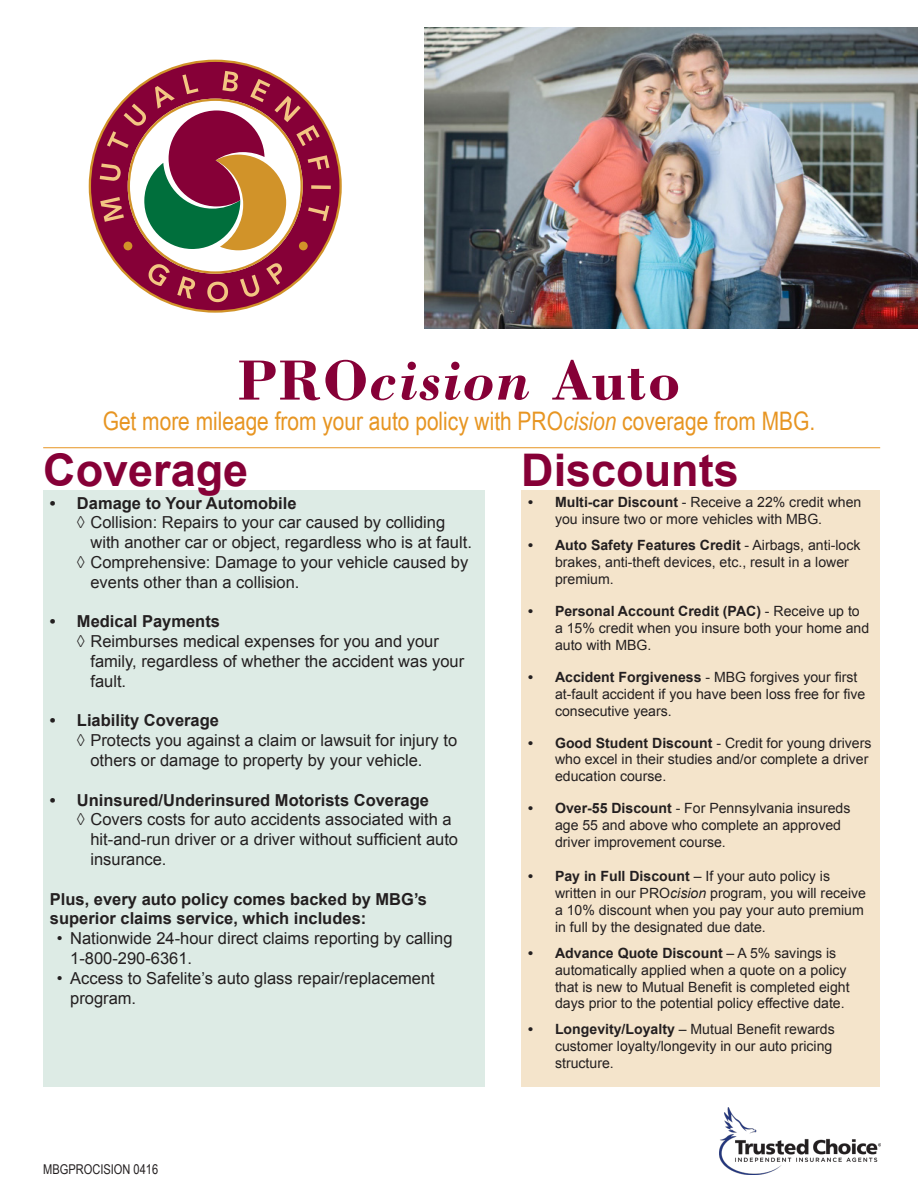
<style>
.page{position:relative;width:918px;height:1188px;background:#fff}
.page>*{position:absolute;margin:0;border:0;box-sizing:border-box;transform-origin:0 0}
.t1{font:700 60px "Bodoni BT";letter-spacing:.025em;color:#860037}
.Company_Name{font:700 45px "Arial";color:#860037}
.t2{font:25.5px "Arial Narrow";color:#e79522}
.t3{font:16.5px/19.8px "Arial";color:#231f20}
.Company_Name-2{font:700 16.5px/19.8px "Arial";color:#231f20}
.t4{font:14.1px/17px "Arial";color:#231f20}
.Company_Name-3{font:13.5px "Arial Narrow";color:#231f20}
.s1{font-style:italic}
.s2{font-weight:700}
</style>
<div class="page">
<svg style="left:89px;top:60px;width:253px;height:253px"></svg>
<svg style="left:100px;top:71px;width:230px;height:231px"></svg>
<div style="left:43px;top:490px;width:441px;height:596px;background:#ddebe5"></div>
<div style="left:521px;top:490px;width:359px;height:596px;background:#f4e4cb"></div>
<hr style="left:43px;top:447px;width:837px;height:1px;background:#e79522">
<img style="left:720px;top:1107px;width:160px;height:68px">
<img style="left:424px;top:28px;width:494px;height:300px">
<p class="t1" style="left:237px;top:343px;width:445px">PRO<span class="s1">cision</span> Auto</p>
<p class="t2" style="left:103px;top:402px;width:714px">Get more mileage from your auto policy with PRO<span class="s1">cision</span> coverage from MBG.</p>
<p class="Company_Name" style="left:43px;top:440px;width:207px">Coverage</p>
<p class="Company_Name" style="left:521px;top:440px;width:219px">Discounts</p>
<p class="Company_Name-2" style="left:50px;top:493px;width:248px">• Damage to Your Automobile</p>
<p class="t3" style="left:90px;top:513px;width:383px;text-indent:-14px">◊ Collision: Repairs to your car caused by colliding with another car or object, regardless who is at fault.</p>
<p class="t3" style="left:90px;top:552px;width:379px;text-indent:-14px">◊ Comprehensive: Damage to your vehicle caused by events other than a collision.</p>
<p class="Company_Name-2" style="left:50px;top:612px;width:172px">• Medical Payments</p>
<p class="t3" style="left:90px;top:632px;width:375px;text-indent:-14px">◊ Reimburses medical expenses for you and your family, regardless of whether the accident was your fault.</p>
<p class="Company_Name-2" style="left:50px;top:711px;width:171px">• Liability Coverage</p>
<p class="t3" style="left:90px;top:731px;width:368px;text-indent:-14px">◊ Protects you against a claim or lawsuit for injury to others or damage to property by your vehicle.</p>
<p class="Company_Name-2" style="left:50px;top:790px;width:381px">• Uninsured/Underinsured Motorists Coverage</p>
<p class="t3" style="left:90px;top:810px;width:369px;text-indent:-14px">◊ Covers costs for auto accidents associated with a hit-and-run driver or a driver without sufficient auto insurance.</p>
<p class="Company_Name-2" style="left:50px;top:889px;width:379px">Plus, every auto policy comes backed by MBG’s superior claims service, which includes:</p>
<p class="t3" style="left:70px;top:929px;width:384px;text-indent:-14px">• Nationwide 24-hour direct claims reporting by calling<br>1-800-290-6361.</p>
<p class="t3" style="left:70px;top:968px;width:366px;text-indent:-14px">• Access to Safelite’s auto glass repair/replacement program.</p>
<p class="t4" style="left:555px;top:494px;width:308px;text-indent:-27px"><span class="s2">• Multi-car Discount</span> - Receive a 22% credit when you insure two or more vehicles with MBG.</p>
<p class="t4" style="left:555px;top:537px;width:307px;text-indent:-27px"><span class="s2">• Auto Safety Features Credit</span> - Airbags, anti-lock brakes, anti-theft devices, etc., result in a lower premium.</p>
<p class="t4" style="left:555px;top:603px;width:316px;text-indent:-27px"><span class="s2">• Personal Account Credit (PAC)</span> - Receive up to a 15% credit when you insure both your home and auto with MBG.</p>
<p class="t4" style="left:555px;top:669px;width:312px;text-indent:-27px"><span class="s2">• Accident Forgiveness</span> - MBG forgives your first at-fault accident if you have been loss free for five consecutive years.</p>
<p class="t4" style="left:555px;top:734px;width:318px;text-indent:-27px"><span class="s2">• Good Student Discount</span> - Credit for young drivers who excel in their studies and/or complete a driver education course.</p>
<p class="t4" style="left:555px;top:800px;width:297px;text-indent:-27px"><span class="s2">• Over-55 Discount</span> - For Pennsylvania insureds age 55 and above who complete an approved driver improvement course.</p>
<p class="t4" style="left:555px;top:868px;width:313px;text-indent:-27px"><span class="s2">• Pay in Full Discount</span> – If your auto policy is written in our PRO<span class="s1">cision</span> program, you will receive a 10% discount when you pay your auto premium in full by the designated due date.</p>
<p class="t4" style="left:555px;top:944px;width:296px;text-indent:-27px"><span class="s2">• Advance Quote Discount</span> – A 5% savings is automatically applied when a quote on a policy that is new to Mutual Benefit is completed eight days prior to the potential policy effective date.</p>
<p class="t4" style="left:555px;top:1021px;width:281px;text-indent:-27px"><span class="s2">• Longevity/Loyalty</span> – Mutual Benefit rewards customer loyalty/longevity in our auto pricing structure.</p>
<p class="Company_Name-3" style="left:43px;top:1160px;width:117px">MBGPROCISION 0416</p>
</div>
